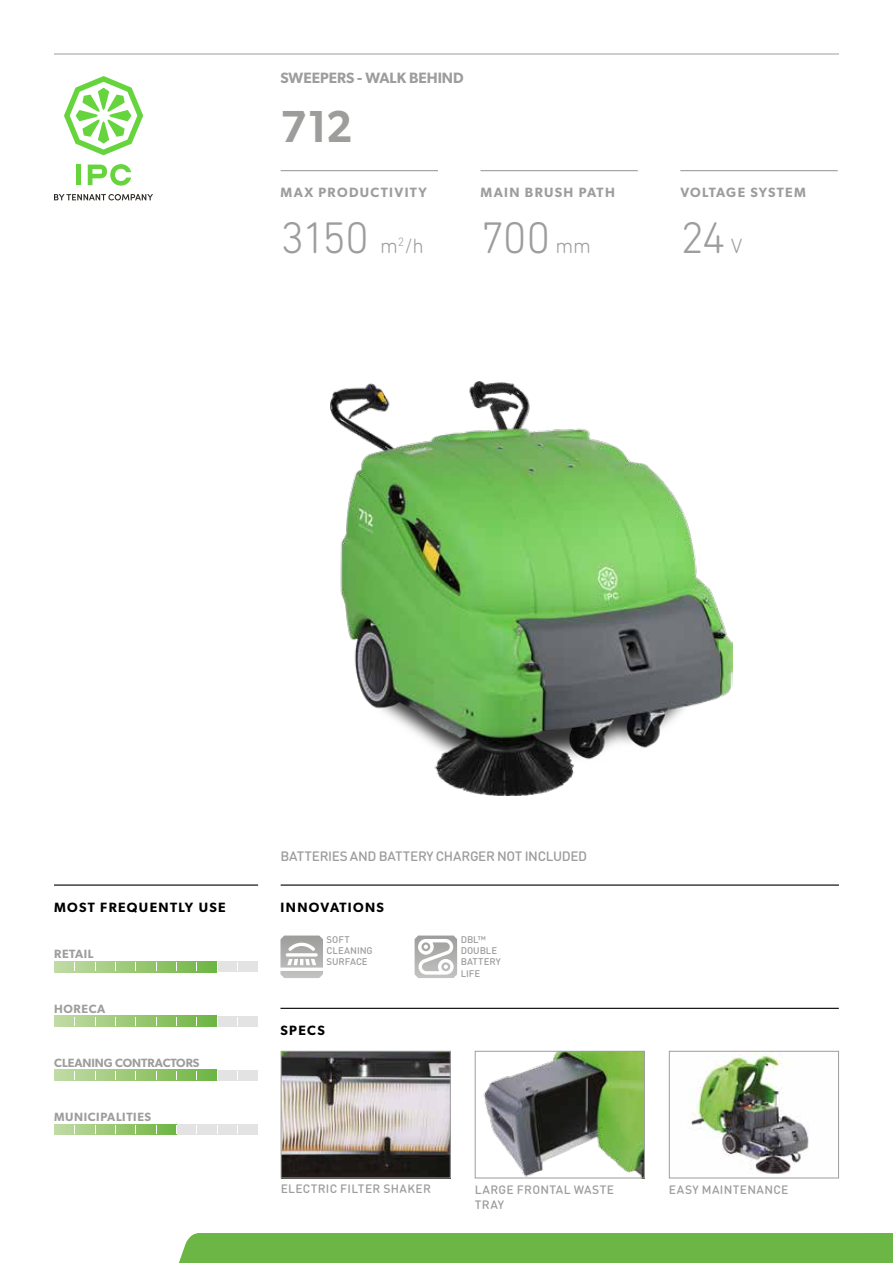
<style>
.page{position:relative;width:893px;height:1263px;background:#fff}
.page>*{position:absolute;margin:0;border:0;box-sizing:border-box;transform-origin:0 0}
.t1{font:300 45px "DIN Next Rounded LT Pro";letter-spacing:-.04em;color:#9d9d9c}
.t2{font:600 45px "Gibson";color:#9d9d9c;scale:.93 1}
.t3{font:600 15px "Gibson";color:#9d9d9c}
.t4{font:500 13.5px "DIN Round Pro";letter-spacing:-.025em;color:#9d9d9c}
.t5{font:600 13.5px "Gibson";letter-spacing:.1em;color:#000}
.t6{font:600 13.5px "Gibson";letter-spacing:.1em;color:#9d9d9c}
.t7{font:600 13.5px "Gibson";letter-spacing:.08em;color:#9d9d9c}
.t8{font:500 12px "DIN Round Pro";letter-spacing:.03em;color:#9d9d9c}
.t9{font:600 12px "Gibson";letter-spacing:.05em;color:#9d9d9c}
.t10{font:600 12px "Gibson";color:#9d9d9c}
.t11{font:500 9.6px/11.2px "DIN Round Pro";letter-spacing:-.005em;color:#9d9d9c}
.s1{font-size:21px}
</style>
<div class="page">
<div style="left:179px;top:1233px;width:714px;height:30px;background:#6bb644"></div>
<hr style="left:54px;top:54px;width:785px;height:1px;background:#9d9d9c">
<div style="left:76px;top:165px;width:5px;height:20px;background:#66d43d"></div>
<svg style="left:88px;top:164px;width:43px;height:22px"></svg>
<svg style="left:64px;top:76px;width:79px;height:79px"></svg>
<svg style="left:54px;top:194px;width:99px;height:6px"></svg>
<hr style="left:281px;top:170px;width:157px;height:1px;background:#9d9d9c">
<hr style="left:480px;top:170px;width:158px;height:1px;background:#9d9d9c">
<hr style="left:680px;top:170px;width:158px;height:1px;background:#9d9d9c">
<hr style="left:281px;top:884px;width:558px;height:2px;background:#000">
<hr style="left:280px;top:1008px;width:559px;height:1px;background:#000">
<img style="left:331px;top:381px;width:402px;height:414px">
<hr style="left:54px;top:884px;width:204px;height:2px;background:#000">
<div style="left:54px;top:961px;width:204px;height:11px;background:#e3e3e3"></div>
<svg style="left:54px;top:961px;width:163px;height:11px;background:#9cca78"></svg>
<div style="left:54px;top:1070px;width:204px;height:10px;background:#e3e3e3"></div>
<svg style="left:54px;top:1070px;width:163px;height:10px;background:#9cca79"></svg>
<div style="left:54px;top:1016px;width:204px;height:10px;background:#e3e3e3"></div>
<svg style="left:54px;top:1016px;width:163px;height:10px;background:#9cca79"></svg>
<div style="left:54px;top:1124px;width:204px;height:11px;background:#e3e3e3"></div>
<svg style="left:54px;top:1124px;width:122px;height:11px"></svg>
<img style="left:688px;top:1053px;width:121px;height:121px">
<div style="left:669px;top:1051px;width:170px;height:127px;border:1px solid #9d9d9c"></div>
<img style="left:283px;top:1053px;width:166px;height:123px">
<div style="left:281px;top:1051px;width:170px;height:127px;border:1px solid #9d9d9c"></div>
<img style="left:483px;top:1053px;width:160px;height:123px">
<div style="left:475px;top:1051px;width:170px;height:127px;border:1px solid #9d9d9c"></div>
<svg style="left:415px;top:935px;width:42px;height:43px"></svg>
<svg style="left:280px;top:935px;width:43px;height:43px"></svg>
<p class="t3" style="left:281px;top:69px;width:185px">SWEEPERS - WALK BEHIND</p>
<h1 class="t2" style="left:281px;top:100px;width:78px">712</h1>
<p class="t6" style="left:281px;top:185px;width:148px">MAX PRODUCTIVITY</p>
<p class="t6" style="left:480px;top:185px;width:136px">MAIN BRUSH PATH</p>
<p class="t7" style="left:680px;top:185px;width:127px">VOLTAGE SYSTEM</p>
<h1 class="t1" style="left:281px;top:212px;width:145px">3150 <span class="s1">m</span><sup>2</sup><span class="s1">/h</span></h1>
<h1 class="t1" style="left:480px;top:212px;width:112px">700 <span class="s1">mm</span></h1>
<h1 class="t1" style="left:680px;top:212px;width:64px">24 <span class="s1">V</span></h1>
<p class="t5" style="left:54px;top:899px;width:173px">MOST FREQUENTLY USE</p>
<p class="t9" style="left:54px;top:947px;width:41px">RETAIL</p>
<p class="t9" style="left:54px;top:1001px;width:53px">HORECA</p>
<p class="t10" style="left:54px;top:1055px;width:147px">CLEANING CONTRACTORS</p>
<p class="t9" style="left:54px;top:1109px;width:99px">MUNICIPALITIES</p>
<p class="t4" style="left:280px;top:847px;width:308px">BATTERIES AND BATTERY CHARGER NOT INCLUDED</p>
<p class="t5" style="left:281px;top:899px;width:105px">INNOVATIONS</p>
<p class="t11" style="left:327px;top:933px;width:48px">SOFT<br>CLEANING<br>SURFACE</p>
<p class="t5" style="left:280px;top:1022px;width:46px">SPECS</p>
<p class="t11" style="left:461px;top:933px;width:42px">DBL™<br>DOUBLE<br>BATTERY<br>LIFE</p>
<p class="t8" style="left:281px;top:1181px;width:152px">ELECTRIC FILTER SHAKER</p>
<p class="t8" style="left:475px;top:1181px;width:141px">LARGE FRONTAL WASTE</p>
<p class="t8" style="left:669px;top:1181px;width:121px">EASY MAINTENANCE</p>
<p class="t8" style="left:475px;top:1197px;width:31px">TRAY</p>
</div>
